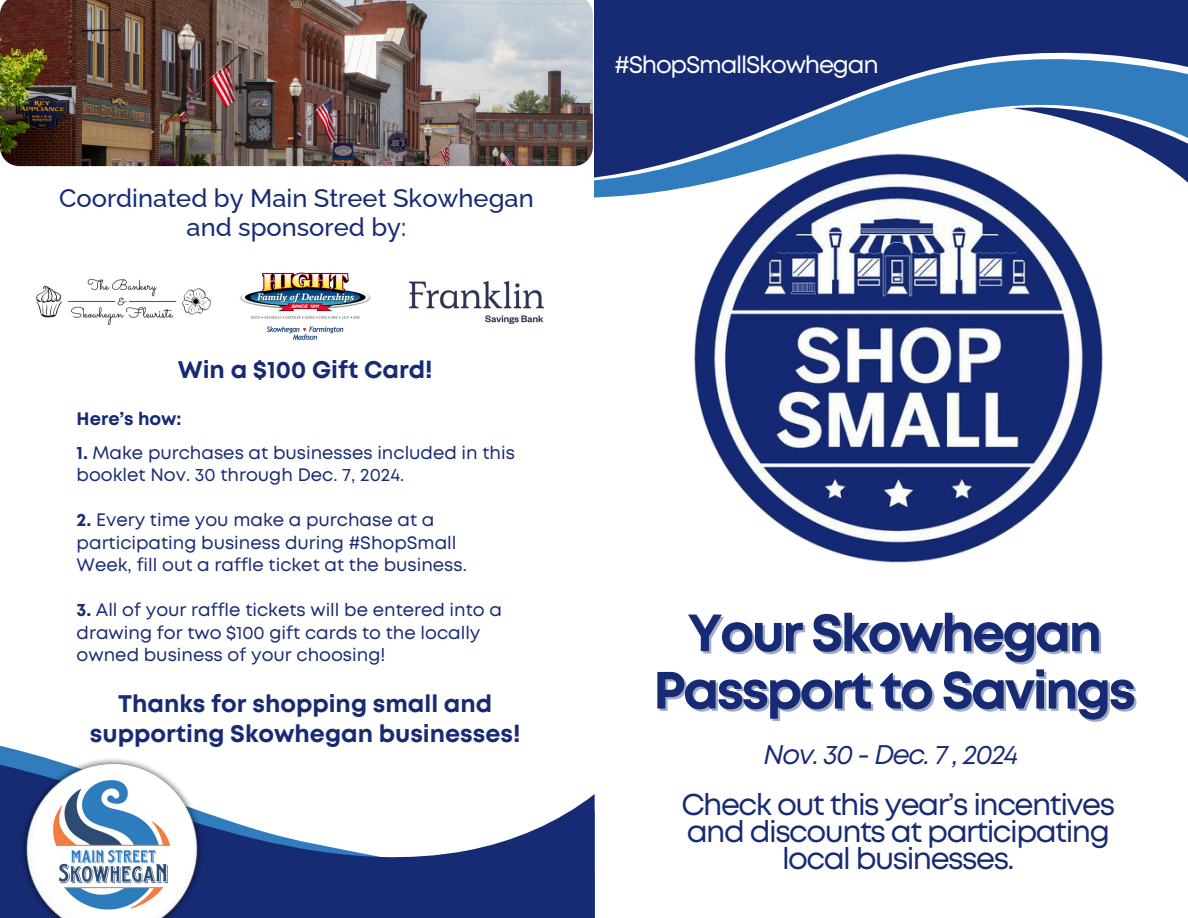
<style>
.page{position:relative;width:1188px;height:918px;background:#fff}
.page>*{position:absolute;margin:0;border:0;box-sizing:border-box;transform-origin:0 0}
.t1{font:700 52.35px "Mont";letter-spacing:-.05em;color:#172b75}
.t2{font:30px/27px "Mont";letter-spacing:-.05em;color:#172b75;text-align:center}
.t3{font:italic 27px "Mont";letter-spacing:-.05em;color:#172b75}
.t4{font:500 25.5px/29.2px "Raleway";color:#172b75;text-align:center}
.t5{font:700 24px/30px "Mont";color:#172b75;text-align:center}
.t6{font:24px "Mont";letter-spacing:-.05em;color:#fff}
.t7{font:18px "Mont";color:#172b75}
.t8{font:700 18px "Mont";color:#172b75}
.s1{font-weight:700}
</style>
<div class="page">
<svg style="left:594px;top:0;width:594px;height:198px;fill:#172b75"></svg>
<svg style="left:1013px;top:96px;width:175px;height:102px"></svg>
<img style="left:693px;top:153px;width:411px;height:410px;border-radius:50%">
<svg style="left:316px;top:794px;width:279px;height:124px;fill:#172b75"></svg>
<img style="left:0;top:0;width:593px;height:166px">
<img style="left:0;top:745px;width:316px;height:173px">
<img style="left:240px;top:272px;width:131px;height:68px">
<img style="left:410px;top:281px;width:134px;height:43px">
<img style="left:33px;top:764px;width:162px;height:154px">
<img style="left:36px;top:278px;width:175px;height:47px">
<p class="t4" style="left:59px;top:183px;width:476px">Coordinated by Main Street Skowhegan and sponsored by:</p>
<p class="t5" style="left:178px;top:357px;width:256px">Win a $100 Gift Card!</p>
<p class="t8" style="left:77px;top:412px;width:107px">Here’s how:</p>
<h5 class="t7" style="left:77px;top:446px;width:440px"><span class="s1">1.</span> Make purchases at businesses included in this</h5>
<p class="t7" style="left:77px;top:468px;width:329px">booklet Nov. 30 through Dec. 7, 2024.</p>
<h6 class="t7" style="left:77px;top:513px;width:359px"><span class="s1">2.</span> Every time you make a purchase at a</h6>
<p class="t7" style="left:77px;top:536px;width:381px">participating business during #ShopSmall</p>
<h1 class="t7" style="left:77px;top:558px;width:392px">Week, fill out a raffle ticket at the business.</h1>
<p class="t7" style="left:77px;top:603px;width:427px"><span class="s1">3.</span> All of your raffle tickets will be entered into a</p>
<p class="t7" style="left:77px;top:626px;width:405px">drawing for two $100 gift cards to the locally</p>
<p class="t7" style="left:77px;top:648px;width:310px">owned business of your choosing!</p>
<h4 class="t5" style="left:90px;top:690px;width:432px">Thanks for shopping small and supporting Skowhegan businesses!</h4>
<p class="t6" style="left:615px;top:55px;width:266px">#ShopSmallSkowhegan</p>
<p class="t1" style="left:687px;top:613px;width:416px">Your Skowhegan</p>
<p class="t1" style="left:653px;top:671px;width:484px">Passport to Savings</p>
<p class="t3" style="left:764px;top:744px;width:256px">Nov. 30 - Dec. 7 , 2024</p>
<p class="t2" style="left:681px;top:793px;width:435px">Check out this year’s incentives and discounts at participating local businesses.</p>
</div>
